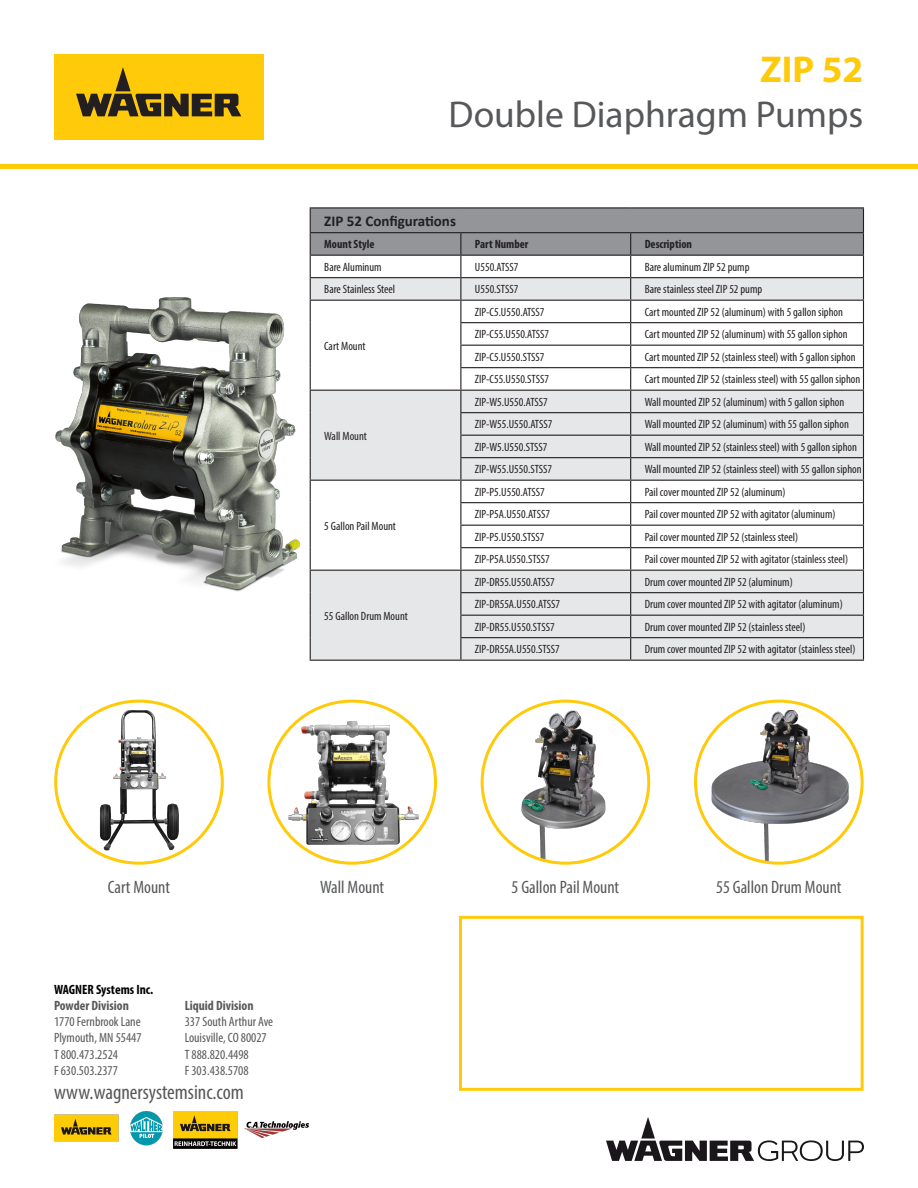
<style>
.page{position:relative;width:918px;height:1188px;background:#fff}
.page>*{position:absolute;margin:0;border:0;box-sizing:border-box;transform-origin:0 0}
.t1{font:37.5px "Myriad Pro";color:#57585a}
.t2{font:700 37.5px "Myriad Pro";color:#feca0a}
.t3{font:condensed 21px "Myriad Pro";color:#57585a}
.t4{font:condensed 18px "Myriad Pro";color:#57585a}
.t5{font:700 15px "Calibri";color:#231f20}
.t6{font:condensed 13.5px "Myriad Pro";color:#57585a}
.t7{font:700 condensed 13.5px "Myriad Pro";color:#57585a}
.t8{font:700 condensed 13.5px "Myriad Pro";color:#000}
.t9{font:condensed 12px "Myriad Pro";color:#231f20}
.t10{font:700 condensed 12px "Myriad Pro";color:#231f20}
</style>
<div class="page">
<div style="left:0;top:164px;width:918px;height:5px;background:#feca0a"></div>
<div style="left:54px;top:54px;width:210px;height:85px;background:#feca0a"></div>
<svg style="left:76px;top:67px;width:165px;height:49px"></svg>
<div style="left:459px;top:916px;width:405px;height:175px;border:3px solid #feca0a"></div>
<hr style="left:310px;top:207px;width:151px;height:1px;background:#231f20">
<hr style="left:461px;top:207px;width:170px;height:1px;background:#231f20">
<hr style="left:631px;top:207px;width:233px;height:1px;background:#231f20">
<hr style="left:310px;top:660px;width:151px;height:1px;background:#231f20">
<svg style="left:310px;top:208px;width:554px;height:452px"></svg>
<hr style="left:461px;top:660px;width:170px;height:1px;background:#231f20">
<hr style="left:631px;top:660px;width:233px;height:1px;background:#231f20">
<img style="left:288px;top:721px;width:131px;height:124px">
<img style="left:100px;top:710px;width:79px;height:140px">
<svg style="left:696px;top:701px;width:166px;height:162px"></svg>
<img style="left:712px;top:710px;width:137px;height:153px">
<img style="left:521px;top:711px;width:85px;height:152px">
<img style="left:55px;top:297px;width:244px;height:294px">
<svg style="left:606px;top:1117px;width:258px;height:44px"></svg>
<img style="left:54px;top:1112px;width:254px;height:36px">
<p class="t2" style="left:760px;top:45px;width:105px">ZIP 52</p>
<p class="t1" style="left:449px;top:91px;width:416px">Double Diaphragm Pumps</p>
<p class="t5" style="left:324px;top:211px;width:133px">ZIP 52 Configurations</p>
<p class="t10" style="left:324px;top:237px;width:52px">Mount Style</p>
<p class="t10" style="left:475px;top:237px;width:55px">Part Number</p>
<p class="t10" style="left:645px;top:237px;width:49px">Description</p>
<p class="t9" style="left:324px;top:260px;width:59px">Bare Aluminum</p>
<p class="t9" style="left:475px;top:260px;width:45px">U550.ATSS7</p>
<p class="t9" style="left:645px;top:260px;width:106px">Bare aluminum ZIP 52 pump</p>
<p class="t9" style="left:324px;top:282px;width:72px">Bare Stainless Steel</p>
<p class="t9" style="left:475px;top:282px;width:45px">U550.STSS7</p>
<p class="t9" style="left:645px;top:282px;width:119px">Bare stainless steel ZIP 52 pump</p>
<p class="t9" style="left:324px;top:338px;width:43px">Cart Mount</p>
<p class="t9" style="left:324px;top:428px;width:44px">Wall Mount</p>
<p class="t9" style="left:324px;top:518px;width:73px">5 Gallon Pail Mount</p>
<p class="t9" style="left:324px;top:608px;width:85px">55 Gallon Drum Mount</p>
<p class="t9" style="left:475px;top:305px;width:71px">ZIP-C5.U550.ATSS7</p>
<p class="t9" style="left:645px;top:305px;width:200px">Cart mounted ZIP 52 (aluminum) with 5 gallon siphon</p>
<p class="t9" style="left:475px;top:327px;width:76px">ZIP-C55.U550.ATSS7</p>
<p class="t9" style="left:645px;top:327px;width:204px">Cart mounted ZIP 52 (aluminum) with 55 gallon siphon</p>
<p class="t9" style="left:475px;top:350px;width:71px">ZIP-C5.U550.STSS7</p>
<p class="t9" style="left:645px;top:350px;width:212px">Cart mounted ZIP 52 (stainless steel) with 5 gallon siphon</p>
<p class="t9" style="left:475px;top:372px;width:76px">ZIP-C55.U550.STSS7</p>
<p class="t9" style="left:645px;top:372px;width:217px">Cart mounted ZIP 52 (stainless steel) with 55 gallon siphon</p>
<p class="t9" style="left:475px;top:395px;width:74px">ZIP-W5.U550.ATSS7</p>
<p class="t9" style="left:645px;top:395px;width:201px">Wall mounted ZIP 52 (aluminum) with 5 gallon siphon</p>
<p class="t9" style="left:475px;top:417px;width:79px">ZIP-W55.U550.ATSS7</p>
<p class="t9" style="left:645px;top:417px;width:206px">Wall mounted ZIP 52 (aluminum) with 55 gallon siphon</p>
<p class="t9" style="left:475px;top:440px;width:74px">ZIP-W5.U550.STSS7</p>
<p class="t9" style="left:645px;top:440px;width:214px">Wall mounted ZIP 52 (stainless steel) with 5 gallon siphon</p>
<p class="t9" style="left:475px;top:462px;width:79px">ZIP-W55.U550.STSS7</p>
<p class="t9" style="left:645px;top:462px;width:218px">Wall mounted ZIP 52 (stainless steel) with 55 gallon siphon</p>
<p class="t9" style="left:475px;top:485px;width:71px">ZIP-P5.U550.ATSS7</p>
<p class="t9" style="left:645px;top:485px;width:142px">Pail cover mounted ZIP 52 (aluminum)</p>
<p class="t9" style="left:475px;top:507px;width:77px">ZIP-P5A.U550.ATSS7</p>
<p class="t9" style="left:645px;top:507px;width:192px">Pail cover mounted ZIP 52 with agitator (aluminum)</p>
<p class="t9" style="left:475px;top:530px;width:71px">ZIP-P5.U550.STSS7</p>
<p class="t9" style="left:645px;top:530px;width:155px">Pail cover mounted ZIP 52 (stainless steel)</p>
<p class="t9" style="left:475px;top:552px;width:76px">ZIP-P5A.U550.STSS7</p>
<p class="t9" style="left:645px;top:552px;width:205px">Pail cover mounted ZIP 52 with agitator (stainless steel)</p>
<p class="t9" style="left:475px;top:575px;width:81px">ZIP-DR55.U550.ATSS7</p>
<p class="t9" style="left:645px;top:575px;width:150px">Drum cover mounted ZIP 52 (aluminum)</p>
<p class="t9" style="left:475px;top:597px;width:87px">ZIP-DR55A.U550.ATSS7</p>
<p class="t9" style="left:645px;top:597px;width:199px">Drum cover mounted ZIP 52 with agitator (aluminum)</p>
<p class="t9" style="left:475px;top:620px;width:81px">ZIP-DR55.U550.STSS7</p>
<p class="t9" style="left:645px;top:620px;width:162px">Drum cover mounted ZIP 52 (stainless steel)</p>
<p class="t9" style="left:475px;top:642px;width:86px">ZIP-DR55A.U550.STSS7</p>
<p class="t9" style="left:645px;top:642px;width:212px">Drum cover mounted ZIP 52 with agitator (stainless steel)</p>
<p class="t4" style="left:108px;top:876px;width:64px">Cart Mount</p>
<p class="t4" style="left:320px;top:876px;width:65px">Wall Mount</p>
<p class="t4" style="left:512px;top:876px;width:109px">5 Gallon Pail Mount</p>
<p class="t4" style="left:716px;top:876px;width:127px">55 Gallon Drum Mount</p>
<p class="t8" style="left:54px;top:981px;width:101px">WAGNER Systems Inc.</p>
<p class="t7" style="left:54px;top:997px;width:76px">Powder Division</p>
<p class="t6" style="left:54px;top:1014px;width:88px">1770 Fernbrook Lane</p>
<p class="t6" style="left:54px;top:1030px;width:89px">Plymouth, MN 55447</p>
<p class="t6" style="left:54px;top:1046px;width:66px">T 800.473.2524</p>
<p class="t6" style="left:54px;top:1062px;width:65px">F 630.503.2377</p>
<p class="t7" style="left:185px;top:997px;width:70px">Liquid Division</p>
<p class="t6" style="left:185px;top:1014px;width:90px">337 South Arthur Ave</p>
<p class="t6" style="left:185px;top:1030px;width:84px">Louisville, CO 80027</p>
<p class="t6" style="left:185px;top:1046px;width:66px">T 888.820.4498</p>
<p class="t6" style="left:185px;top:1062px;width:65px">F 303.438.5708</p>
<p class="t3" style="left:54px;top:1079px;width:191px">www.wagnersystemsinc.com</p>
</div>
